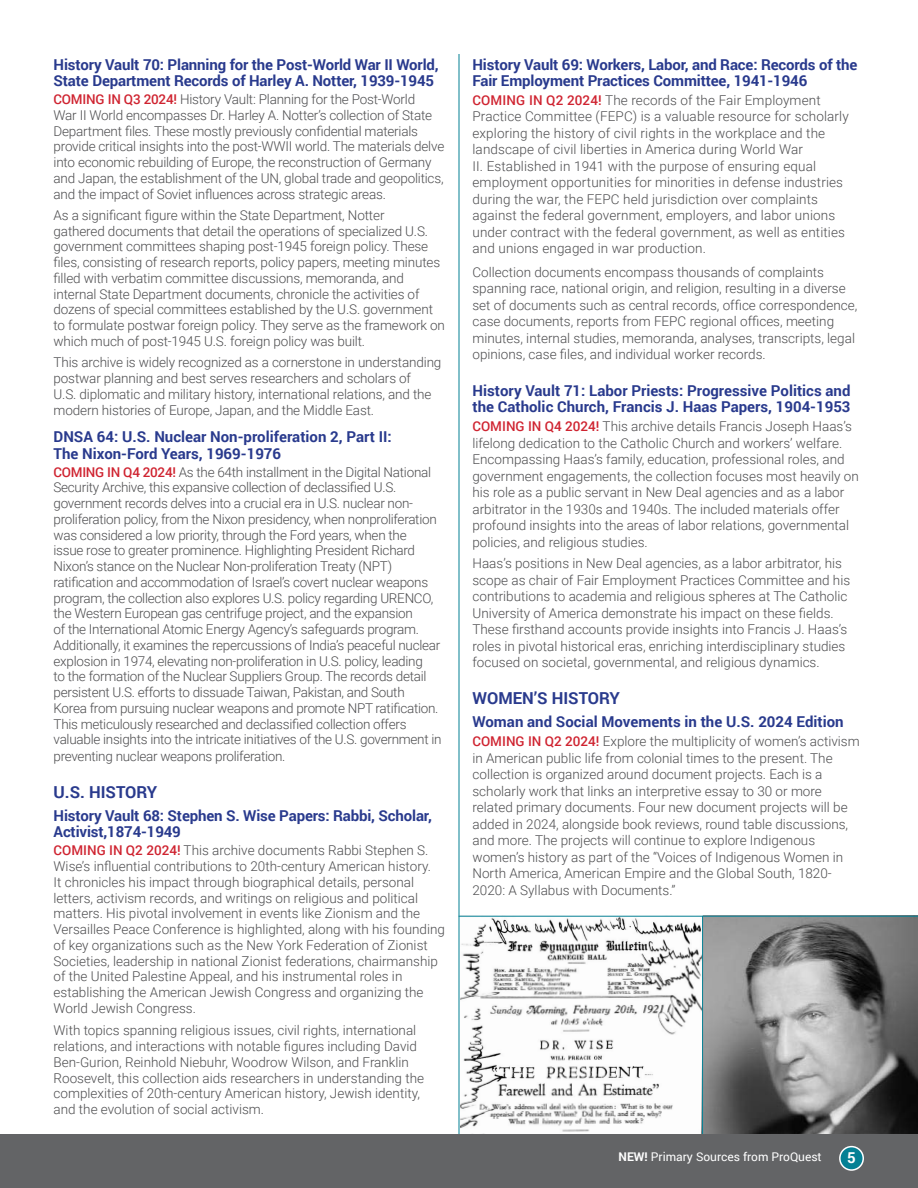
<style>
.page{position:relative;width:918px;height:1188px;background:#fff}
.page>*{position:absolute;margin:0;border:0;box-sizing:border-box;transform-origin:0 0}
.t1{font:700 16.5px "Roboto";color:#293a8d}
.t2{font:700 15px/16.5px "Roboto";letter-spacing:-.01em;color:#293a8d}
.t3{font:700 15px "Roboto";color:#fff}
.t4{font:300 13.5px/16.5px "Roboto";color:#4d4d4f}
.t5{font:300 13.5px/15.8px "Roboto";letter-spacing:-.02em;color:#4d4d4f}
.t6{font:12px "Roboto";color:#fff}
.s1{font-weight:500;color:#cf2330}
.s2{font-weight:700}
</style>
<div class="page">
<img style="left:703px;top:917px;width:215px;height:217px">
<svg style="left:460px;top:917px;width:242px;height:217px"></svg>
<hr style="left:702px;top:916px;width:1px;height:227px;background:#058094">
<hr style="left:459px;top:916px;width:459px;height:1px;background:#058094">
<hr style="left:459px;top:54px;width:1px;height:1092px;background:#058094">
<div style="left:0;top:1134px;width:918px;height:54px;background:#636466"></div>
<div style="left:840px;top:1147px;width:23px;height:23px;background:#058094;border-radius:50%"></div>
<div style="left:839px;top:1146px;width:25px;height:25px;border:2px solid #fff;border-radius:50%"></div>
<p class="t2" style="left:54px;top:56px;width:387px">History Vault 70: Planning for the Post-World War II World,<br>State Department Records of Harley A. Notter, 1939-1945</p>
<p class="t4" style="left:54px;top:91px;width:392px;line-height:15.8px"><span class="s1">COMING IN Q3 2024!</span> History Vault: Planning for the Post-World<br>War II World encompasses Dr. Harley A. Notter’s collection of State Department files. These mostly previously confidential materials provide critical insights into the post-WWII world. The materials delve into economic rebuilding of Europe, the reconstruction of Germany and Japan, the establishment of the UN, global trade and geopolitics, and the impact of Soviet influences across strategic areas.</p>
<p class="t4" style="left:54px;top:207px;width:393px;line-height:15.8px">As a significant figure within the State Department, Notter<br>gathered documents that detail the operations of specialized U.S. government committees shaping post-1945 foreign policy. These files, consisting of research reports, policy papers, meeting minutes filled with verbatim committee discussions, memoranda, and internal State Department documents, chronicle the activities of dozens of special committees established by the U.S. government to formulate postwar foreign policy. They serve as the framework on which much of post-1945 U.S. foreign policy was built.</p>
<p class="t4" style="left:54px;top:354px;width:389px;line-height:16px">This archive is widely recognized as a cornerstone in understanding postwar planning and best serves researchers and scholars of<br>U.S. diplomatic and military history, international relations, and the modern histories of Europe, Japan, and the Middle East.</p>
<p class="t2" style="left:54px;top:428px;width:340px">DNSA 64: U.S. Nuclear Non-proliferation 2, Part II:<br>The Nixon-Ford Years, 1969-1976</p>
<p class="t5" style="left:54px;top:463px;width:390px"><span class="s1">COMING IN Q4 2024!</span> As the 64th installment in the Digital National Security Archive, this expansive collection of declassified U.S. government records delves into a crucial era in U.S. nuclear non&shy;proliferation policy, from the Nixon presidency, when nonproliferation was considered a low priority, through the Ford years, when the<br>issue rose to greater prominence. Highlighting President Richard Nixon’s stance on the Nuclear Non-proliferation Treaty (NPT) ratification and accommodation of Israel’s covert nuclear weapons program, the collection also explores U.S. policy regarding URENCO, the Western European gas centrifuge project, and the expansion<br>of the International Atomic Energy Agency’s safeguards program.<br>Additionally, it examines the repercussions of India’s peaceful nuclear explosion in 1974, elevating non-proliferation in U.S. policy, leading<br>to the formation of the Nuclear Suppliers Group. The records detail persistent U.S. efforts to dissuade Taiwan, Pakistan, and South<br>Korea from pursuing nuclear weapons and promote NPT ratification.<br>This meticulously researched and declassified collection offers valuable insights into the intricate initiatives of the U.S. government in preventing nuclear weapons proliferation.</p>
<p class="t1" style="left:54px;top:780px;width:105px">U.S. HISTORY</p>
<p class="t2" style="left:54px;top:807px;width:380px">History Vault 68: Stephen S. Wise Papers: Rabbi, Scholar,<br>Activist,1874-1949</p>
<p class="t4" style="left:54px;top:842px;width:393px;line-height:15.8px"><span class="s1">COMING IN Q2 2024!</span> This archive documents Rabbi Stephen S.<br>Wise’s influential contributions to 20th-century American history.<br>It chronicles his impact through biographical details, personal letters, activism records, and writings on religious and political matters. His pivotal involvement in events like Zionism and the Versailles Peace Conference is highlighted, along with his founding of key organizations such as the New York Federation of Zionist Societies, leadership in national Zionist federations, chairmanship of the United Palestine Appeal, and his instrumental roles in establishing the American Jewish Congress and organizing the World Jewish Congress.</p>
<p class="t4" style="left:54px;top:1022px;width:372px;line-height:15.8px">With topics spanning religious issues, civil rights, international relations, and interactions with notable figures including David Ben-Gurion, Reinhold Niebuhr, Woodrow Wilson, and Franklin Roosevelt, this collection aids researchers in understanding the complexities of 20th-century American history, Jewish identity, and the evolution of social activism.</p>
<p class="t2" style="left:472px;top:56px;width:387px">History Vault 69: Workers, Labor, and Race: Records of the<br>Fair Employment Practices Committee, 1941-1946</p>
<p class="t4" style="left:472px;top:91px;width:378px"><span class="s1">COMING IN Q2 2024!</span> The records of the Fair Employment Practice Committee (FEPC) is a valuable resource for scholarly exploring the history of civil rights in the workplace and the landscape of civil liberties in America during World War<br>II. Established in 1941 with the purpose of ensuring equal employment opportunities for minorities in defense industries during the war, the FEPC held jurisdiction over complaints against the federal government, employers, and labor unions under contract with the federal government, as well as entities and unions engaged in war production.</p>
<p class="t4" style="left:472px;top:263px;width:386px">Collection documents encompass thousands of complaints spanning race, national origin, and religion, resulting in a diverse set of documents such as central records, office correspondence, case documents, reports from FEPC regional offices, meeting minutes, internal studies, memoranda, analyses, transcripts, legal opinions, case files, and individual worker records.</p>
<p class="t2" style="left:472px;top:382px;width:380px">History Vault 71: Labor Priests: Progressive Politics and the Catholic Church, Francis J. Haas Papers, 1904-1953</p>
<p class="t4" style="left:472px;top:417px;width:388px"><span class="s1">COMING IN Q4 2024!</span> This archive details Francis Joseph Haas’s lifelong dedication to the Catholic Church and workers’ welfare.<br>Encompassing Haas’s family, education, professional roles, and government engagements, the collection focuses most heavily on his role as a public servant in New Deal agencies and as a labor arbitrator in the 1930s and 1940s. The included materials offer profound insights into the areas of labor relations, governmental policies, and religious studies.</p>
<p class="t4" style="left:472px;top:555px;width:379px">Haas’s positions in New Deal agencies, as a labor arbitrator, his scope as chair of Fair Employment Practices Committee and his contributions to academia and religious spheres at The Catholic University of America demonstrate his impact on these fields.<br>These firsthand accounts provide insights into Francis J. Haas’s roles in pivotal historical eras, enriching interdisciplinary studies focused on societal, governmental, and religious dynamics.</p>
<p class="t1" style="left:472px;top:687px;width:149px">WOMEN’S HISTORY</p>
<p class="t2" style="left:472px;top:713px;width:373px">Woman and Social Movements in the U.S. 2024 Edition</p>
<p class="t4" style="left:472px;top:733px;width:389px"><span class="s1">COMING IN Q2 2024!</span> Explore the multiplicity of women’s activism in American public life from colonial times to the present. The collection is organized around document projects. Each is a scholarly work that links an interpretive essay to 30 or more related primary documents. Four new document projects will be added in 2024, alongside book reviews, round table discussions, and more. The projects will continue to explore Indigenous women’s history as part of the “Voices of Indigenous Women in North America, American Empire and the Global South, 1820- 2020: A Syllabus with Documents.”</p>
<p class="t6" style="left:619px;top:1149px;width:205px"><span class="s2">NEW!</span> Primary Sources from ProQuest</p>
<p class="t3" style="left:847px;top:1147px;width:10px">5</p>
</div>
